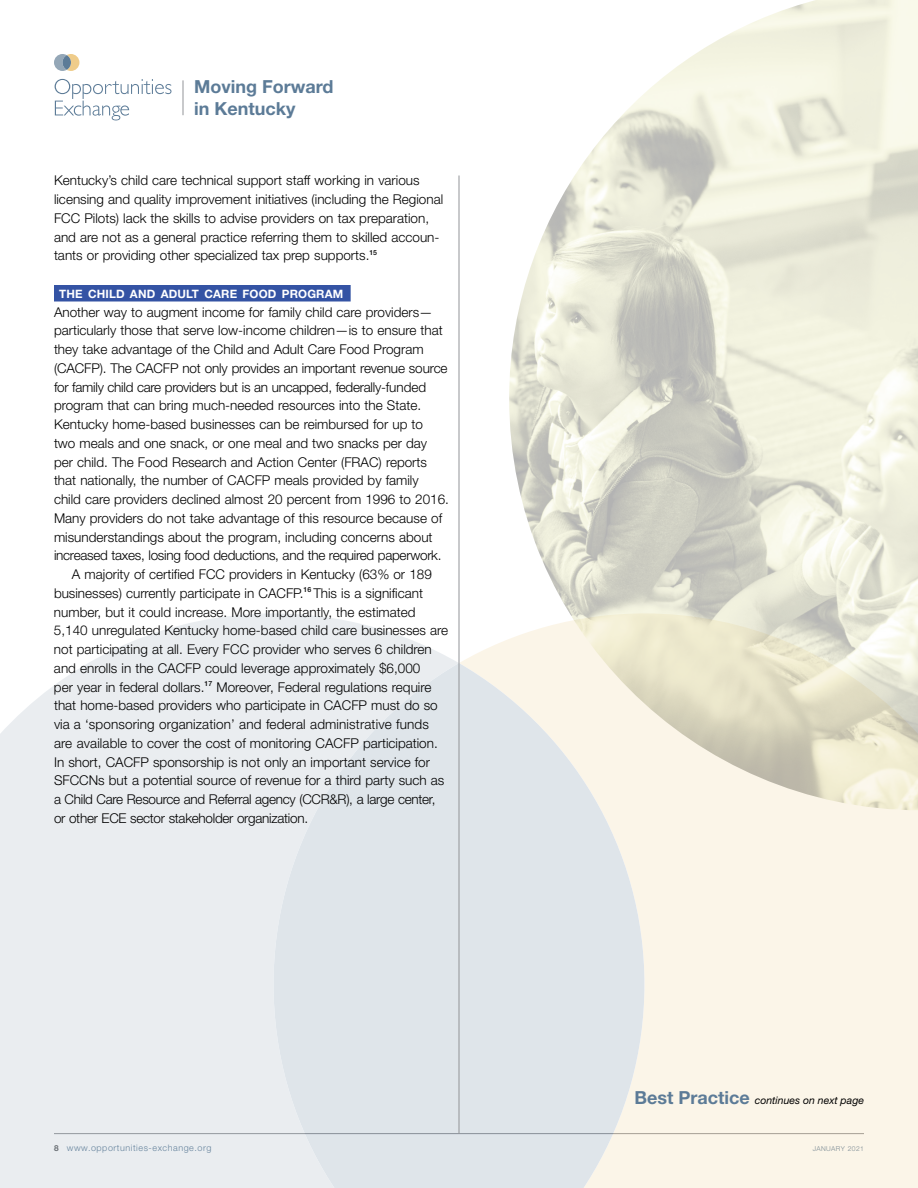
<style>
.page{position:relative;width:918px;height:1188px;background:#fff}
.page>*{position:absolute;margin:0;border:0;box-sizing:border-box;transform-origin:0 0}
.t1{font:700 18px/21.6px "Helvetica Neue LT Std";color:#5c7b97}
.t2{font:300 13.5px/18.8px "Helvetica Neue LT Std";color:#000}
.t3{font:300 13.5px "Helvetica Neue LT Std";letter-spacing:-.02em;color:#000}
.t4{font:700 11.55px "Helvetica Neue LT Std";letter-spacing:.015em;color:#fff}
.t5{font:italic 10.5px "Helvetica Neue LT Std";color:#000}
.t6{font:300 9px "Helvetica Neue LT Std";letter-spacing:.06em;color:#5d7b96}
.t7{font:300 6.75px "Helvetica Neue LT Std";letter-spacing:.06em;color:#5d7b96}
.s1{font-weight:700;font-style:normal;font-size:18px;color:#5c7b97}
.s2{font-weight:700;font-size:8.25px;color:#636466}
</style>
<div class="page">
<svg style="left:54px;top:54px;width:25px;height:17px"></svg>
<svg style="left:62px;top:55px;width:9px;height:15px"></svg>
<svg style="left:55px;top:79px;width:116px;height:41px"></svg>
<hr style="left:183px;top:80px;width:1px;height:35px;background:#939598">
<div style="left:460px;top:639px;width:458px;height:549px;background:#fbf5e8"></div>
<svg style="left:0;top:613px;width:459px;height:575px;background:#ebeef1"></svg>
<svg style="left:274px;top:663px;width:370px;height:525px;background:#e1e6ea"></svg>
<div style="left:54px;top:285px;width:297px;height:17px;background:#3453a4"></div>
<hr style="left:459px;top:176px;width:1px;height:958px;background:#939598">
<img style="left:509px;top:0;width:409px;height:810px">
<h1 class="t1" style="left:194px;top:76px;width:141px">Moving Forward in Kentucky</h1>
<p class="t2" style="left:54px;top:171px;width:391px">Kentucky’s child care technical support staff working in various licensing and quality improvement initiatives (including the Regional FCC Pilots) lack the skills to advise providers on tax preparation, and are not as a general practice referring them to skilled accoun&shy;tants or providing other specialized tax prep supports.<sup>15</sup></p>
<p class="t4" style="left:59px;top:286px;width:286px">THE CHILD AND ADULT CARE FOOD PROGRAM</p>
<p class="t2" style="left:54px;top:302px;width:380px">Another way to augment income for family child care providers—</p>
<p class="t2" style="left:54px;top:321px;width:390px">particularly those that serve low-income children—is to ensure that</p>
<p class="t2" style="left:54px;top:340px;width:371px">they take advantage of the Child and Adult Care Food Program</p>
<p class="t2" style="left:54px;top:358px;width:395px">(CACFP). The CACFP not only provides an important revenue source</p>
<p class="t3" style="left:54px;top:378px;width:374px">for family child care providers but is an uncapped, federally-funded</p>
<p class="t2" style="left:54px;top:396px;width:369px">program that can bring much-needed resources into the State.</p>
<p class="t2" style="left:54px;top:415px;width:371px">Kentucky home-based businesses can be reimbursed for up to</p>
<p class="t2" style="left:54px;top:433px;width:375px">two meals and one snack, or one meal and two snacks per day</p>
<p class="t2" style="left:54px;top:452px;width:375px">per child. The Food Research and Action Center (FRAC) reports</p>
<p class="t2" style="left:54px;top:471px;width:366px">that nationally, the number of CACFP meals provided by family</p>
<p class="t2" style="left:54px;top:490px;width:396px">child care providers declined almost 20 percent from 1996 to 2016.</p>
<p class="t2" style="left:54px;top:508px;width:390px">Many providers do not take advantage of this resource because of</p>
<p class="t2" style="left:54px;top:527px;width:380px">misunderstandings about the program, including concerns about</p>
<p class="t3" style="left:54px;top:547px;width:389px">increased taxes, losing food deductions, and the required paperwork.</p>
<p class="t2" style="left:72px;top:565px;width:361px">A majority of certified FCC providers in Kentucky (63% or 189</p>
<p class="t2" style="left:54px;top:583px;width:371px">businesses) currently participate in CACFP.<sup>16</sup> This is a significant</p>
<p class="t2" style="left:54px;top:602px;width:363px">number, but it could increase. More importantly, the estimated</p>
<p class="t2" style="left:54px;top:621px;width:396px">5,140 unregulated Kentucky home-based child care businesses are</p>
<p class="t2" style="left:54px;top:640px;width:379px">not participating at all. Every FCC provider who serves 6 children</p>
<p class="t2" style="left:54px;top:658px;width:368px">and enrolls in the CACFP could leverage approximately $6,000</p>
<p class="t2" style="left:54px;top:677px;width:379px">per year in federal dollars.<sup>17</sup> Moreover, Federal regulations require</p>
<p class="t2" style="left:54px;top:696px;width:385px">that home-based providers who participate in CACFP must do so</p>
<p class="t2" style="left:54px;top:715px;width:376px">via a ‘sponsoring organization’ and federal administrative funds</p>
<p class="t2" style="left:54px;top:733px;width:385px">are available to cover the cost of monitoring CACFP participation.</p>
<p class="t2" style="left:54px;top:752px;width:378px">In short, CACFP sponsorship is not only an important service for</p>
<p class="t2" style="left:54px;top:771px;width:392px">SFCCNs but a potential source of revenue for a third party such as</p>
<p class="t3" style="left:54px;top:791px;width:383px">a Child Care Resource and Referral agency (CCR&amp;R), a large center,</p>
<p class="t3" style="left:54px;top:810px;width:256px">or other ECE sector stakeholder organization.</p>
<p class="t5" style="left:634px;top:1094px;width:231px"><span class="s1">Best Practice</span> continues on next page</p>
<p class="t6" style="left:54px;top:1143px;width:159px"><span class="s2">8</span> www.opportunities-exchange.org</p>
<p class="t7" style="left:813px;top:1145px;width:53px">JANUARY 2021</p>
</div>
